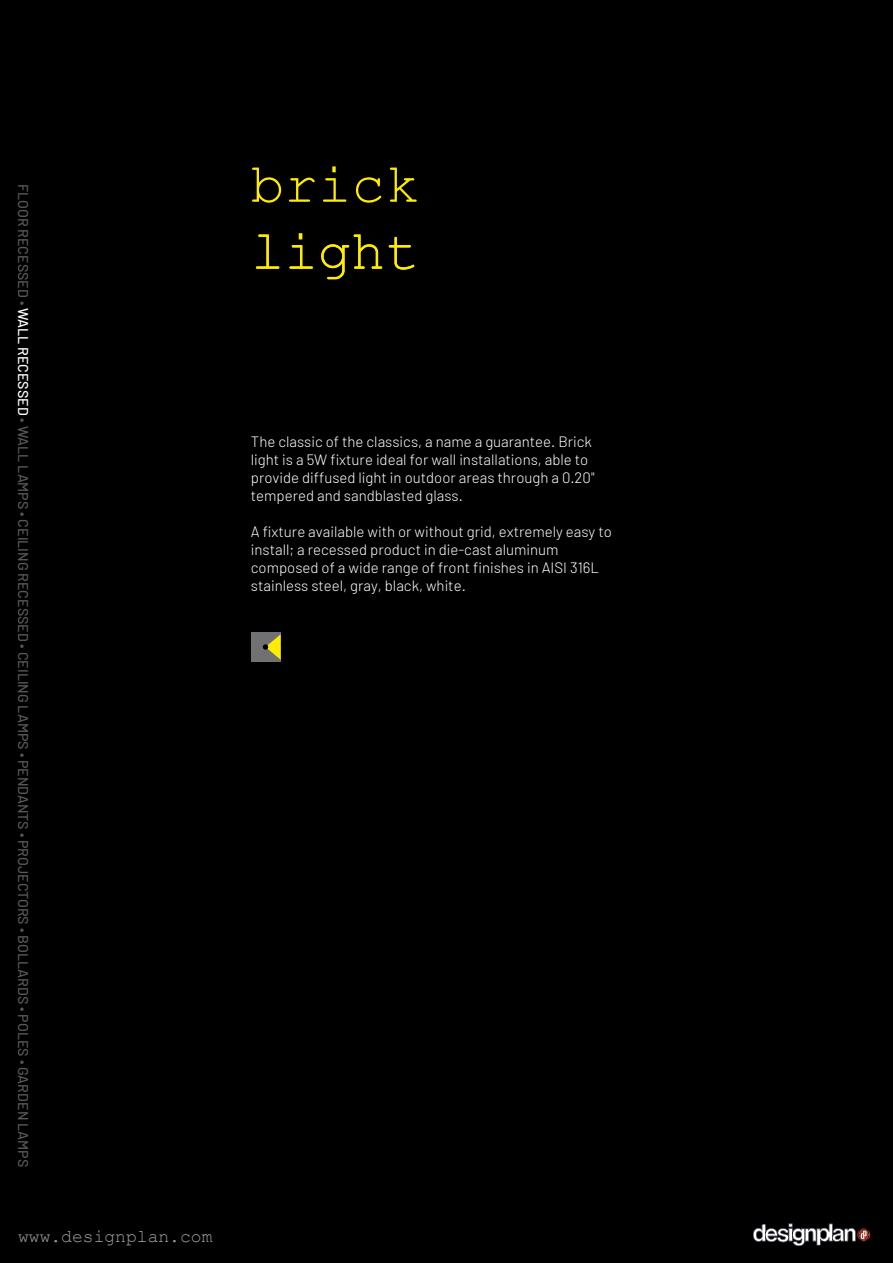
<style>
.page{position:relative;width:893px;height:1263px;background:#000}
.page>*{position:absolute;margin:0;border:0;box-sizing:border-box;transform-origin:0 0}
.t1{font:55.8px/66.9px "Courier New";color:#ffed00}
.t2{font:18px "Courier New";color:#9c9e9f}
.t3{font:300 15px/18px "Barlow";color:#fff}
.t4{font:500 14.25px "Barlow";color:#58585a}
.s1{color:#fff}
.s2{font-style:inherit}
</style>
<div class="page">
<div style="left:251px;top:632px;width:30px;height:30px;background:#707172"></div>
<svg style="left:263px;top:634px;width:18px;height:26px"></svg>
<svg style="left:753px;top:1223px;width:117px;height:23px"></svg>
<p class="t4" style="left:32px;top:184px;width:985px;rotate:90deg">FLOOR RECESSED • <span class="s1">WALL RECESSED</span> • WALL LAMPS • CEILING RECESSED • CEILING LAMPS • PENDANTS • PROJECTORS • BOLLARDS • POLES • GARDEN LAMPS</p>
<p class="t2" style="left:18px;top:1225px;width:196px"><span class="s2">www.</span>designplan.com</p>
<h1 class="t1" style="left:251px;top:149px;width:169px">brick light</h1>
<p class="t3" style="left:251px;top:432px;width:345px">The classic of the classics, a name a guarantee. Brick light is a 5W fixture ideal for wall installations, able to provide diffused light in outdoor areas through a 0.20" tempered and sandblasted glass.</p>
<p class="t3" style="left:251px;top:522px;width:362px">A fixture available with or without grid, extremely easy to install; a recessed product in die-cast aluminum composed of a wide range of front finishes in AISI 316L stainless steel, gray, black, white.</p>
</div>
